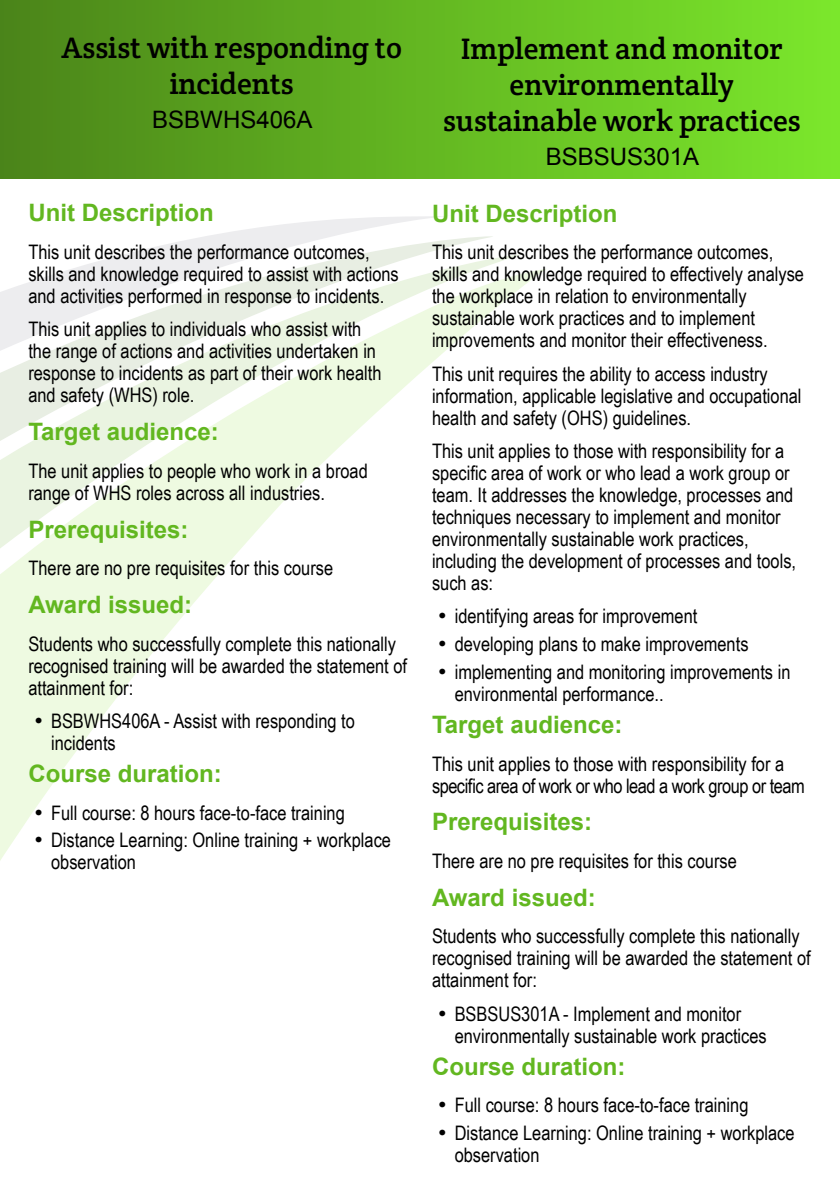
<style>
.page{position:relative;width:840px;height:1191px;background:#fff}
.page>*{position:absolute;margin:0;border:0;box-sizing:border-box;transform-origin:0 0}
.t1{font:30px/36px "Crete Round";color:#000;text-align:center}
.t2{font:700 24px "Arial";color:#62b720}
.t3{font:24px "Arial";color:#000}
.t4{font:20px/22px "Arial Narrow";color:#000}
</style>
<div class="page">
<svg style="left:0;top:254px;width:521px;height:607px"></svg>
<svg style="left:0;top:236px;width:493px;height:541px"></svg>
<svg style="left:0;top:216px;width:452px;height:402px"></svg>
<div style="left:0;top:0;width:839px;height:179px;background:linear-gradient(to right,#4b8519,#7ce82b)"></div>
<h1 class="t1" style="left:61px;top:30px;width:342px">Assist with responding to incidents</h1>
<p class="t3" style="left:152px;top:106px;width:162px">BSBWHS406A</p>
<p class="t2" style="left:28px;top:199px;width:187px">Unit Description</p>
<p class="t4" style="left:28px;top:241px;width:372px">This unit describes the performance outcomes, skills and knowledge required to assist with actions and activities performed in response to incidents.</p>
<p class="t4" style="left:28px;top:318px;width:354px">This unit applies to individuals who assist with the range of actions and activities undertaken in response to incidents as part of their work health and safety (WHS) role.</p>
<p class="t2" style="left:28px;top:418px;width:192px">Target audience:</p>
<p class="t4" style="left:28px;top:460px;width:341px">The unit applies to people who work in a broad range of WHS roles across all industries.</p>
<p class="t2" style="left:28px;top:515px;width:162px">Prerequisites:</p>
<p class="t4" style="left:28px;top:557px;width:306px">There are no pre requisites for this course</p>
<p class="t2" style="left:28px;top:591px;width:165px">Award issued:</p>
<p class="t4" style="left:28px;top:632px;width:380px">Students who successfully complete this nationally recognised training will be awarded the statement of attainment for:</p>
<p class="t4" style="left:51px;top:710px;width:305px;text-indent:-17px">• BSBWHS406A - Assist with responding to incidents</p>
<p class="t2" style="left:28px;top:760px;width:195px">Course duration:</p>
<p class="t4" style="left:34px;top:801px;width:312px">• Full course: 8 hours face-to-face training</p>
<p class="t4" style="left:51px;top:829px;width:341px;text-indent:-17px">• Distance Learning: Online training + workplace observation</p>
<h1 class="t1" style="left:442px;top:30px;width:359px">Implement and monitor environmentally sustainable work practices</h1>
<p class="t3" style="left:545px;top:143px;width:155px">BSBSUS301A</p>
<p class="t2" style="left:432px;top:200px;width:187px">Unit Description</p>
<p class="t4" style="left:432px;top:241px;width:373px">This unit describes the performance outcomes, skills and knowledge required to effectively analyse the workplace in relation to environmentally sustainable work practices and to implement improvements and monitor their effectiveness.</p>
<p class="t4" style="left:432px;top:362px;width:371px">This unit requires the ability to access industry information, applicable legislative and occupational health and safety (OHS) guidelines.</p>
<p class="t4" style="left:432px;top:440px;width:365px">This unit applies to those with responsibility for a specific area of work or who lead a work group or team. It addresses the knowledge, processes and techniques necessary to implement and monitor environmentally sustainable work practices, including the development of processes and tools, such as:</p>
<p class="t4" style="left:437px;top:605px;width:261px">• identifying areas for improvement</p>
<p class="t4" style="left:437px;top:633px;width:312px">• developing plans to make improvements</p>
<p class="t4" style="left:454px;top:660px;width:337px;text-indent:-17px">• implementing and monitoring improvements in environmental performance..</p>
<p class="t2" style="left:432px;top:711px;width:192px">Target audience:</p>
<p class="t4" style="left:432px;top:752px;width:374px">This unit applies to those with responsibility for a specific area of work or who lead a work group or team</p>
<p class="t2" style="left:432px;top:808px;width:162px">Prerequisites:</p>
<p class="t4" style="left:432px;top:849px;width:306px">There are no pre requisites for this course</p>
<p class="t2" style="left:432px;top:883px;width:165px">Award issued:</p>
<p class="t4" style="left:432px;top:925px;width:380px">Students who successfully complete this nationally recognised training will be awarded the statement of attainment for:</p>
<p class="t4" style="left:454px;top:1002px;width:313px;text-indent:-17px">• BSBSUS301A - Implement and monitor environmentally sustainable work practices</p>
<p class="t2" style="left:432px;top:1052px;width:195px">Course duration:</p>
<p class="t4" style="left:437px;top:1094px;width:312px">• Full course: 8 hours face-to-face training</p>
<p class="t4" style="left:454px;top:1121px;width:341px;text-indent:-17px">• Distance Learning: Online training + workplace observation</p>
</div>
